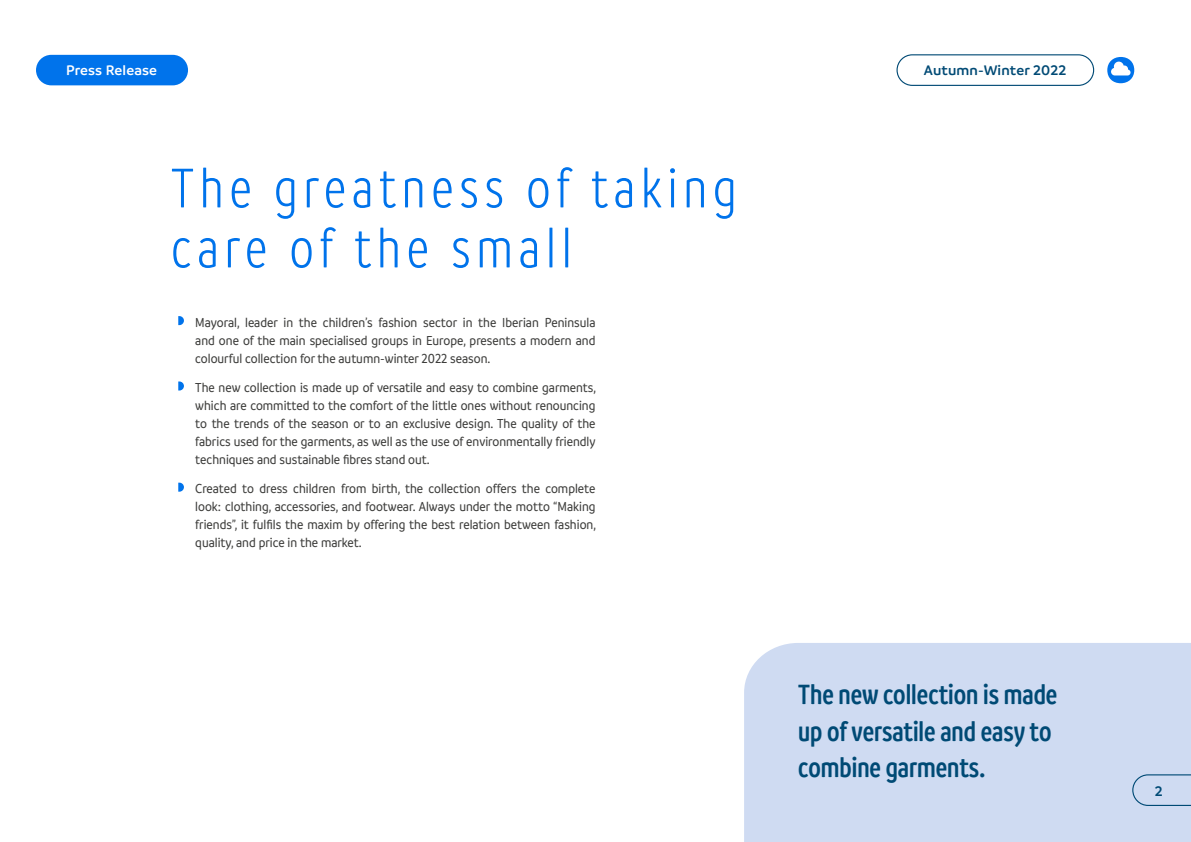
<style>
.page{position:relative;width:1191px;height:842px;background:#fff}
.page>*{position:absolute;margin:0;border:0;box-sizing:border-box;transform-origin:0 0}
.t1{font:300 condensed 60px/60px "Branding SF";letter-spacing:.1em;color:#0073eb}
.t2{font:600 condensed 30px/36px "Branding SF";color:#004a75}
.t3{font:600 14.8px "Branding";letter-spacing:.01em;color:#004a75}
.t4{font:600 14.8px "Branding";letter-spacing:.01em;color:#fff}
.t5{font:500 condensed 14px/18px "Branding SF";color:#3d3d3b;text-align:justify}
</style>
<div class="page">
<div style="left:744px;top:643px;width:447px;height:199px;background:#cfdbf2"></div>
<div style="left:896px;top:54px;width:198px;height:32px;border:1px solid #004a75;border-radius:15px"></div>
<div style="left:36px;top:55px;width:152px;height:30px;background:#0073eb;border-radius:15px"></div>
<svg style="left:1132px;top:774px;width:59px;height:32px"></svg>
<svg style="left:1107px;top:57px;width:27px;height:26px"></svg>
<svg style="left:178px;top:316px;width:6px;height:9px"></svg>
<svg style="left:178px;top:381px;width:6px;height:9px"></svg>
<svg style="left:178px;top:483px;width:6px;height:9px"></svg>
<p class="t4" style="left:66px;top:62px;width:92px">Press Release</p>
<p class="t3" style="left:924px;top:62px;width:144px">Autumn-Winter 2022</p>
<h1 class="t1" style="left:171px;top:159px;width:567px">The greatness of taking care of the small</h1>
<p class="t5" style="left:195px;top:313px;width:402px">Mayoral, leader in the children’s fashion sector in the Iberian Peninsula and one of the main specialised groups in Europe, presents a modern and colourful collection for the autumn-winter 2022 season.</p>
<p class="t5" style="left:195px;top:378px;width:402px">The new collection is made up of versatile and easy to combine garments, which are committed to the comfort of the little ones without renouncing to the trends of the season or to an exclusive design. The quality of the fabrics used for the garments, as well as the use of environmentally friendly techniques and sustainable fibres stand out.</p>
<p class="t5" style="left:195px;top:480px;width:402px">Created to dress children from birth, the collection offers the complete look: clothing, accessories, and footwear. Always under the motto “Making friends”, it fulfils the maxim by offering the best relation between fashion, quality, and price in the market.</p>
<h2 class="t2" style="left:798px;top:677px;width:261px">The new collection is made up of versatile and easy to combine garments.</h2>
<p class="t3" style="left:1154px;top:783px;width:9px">2</p>
</div>
